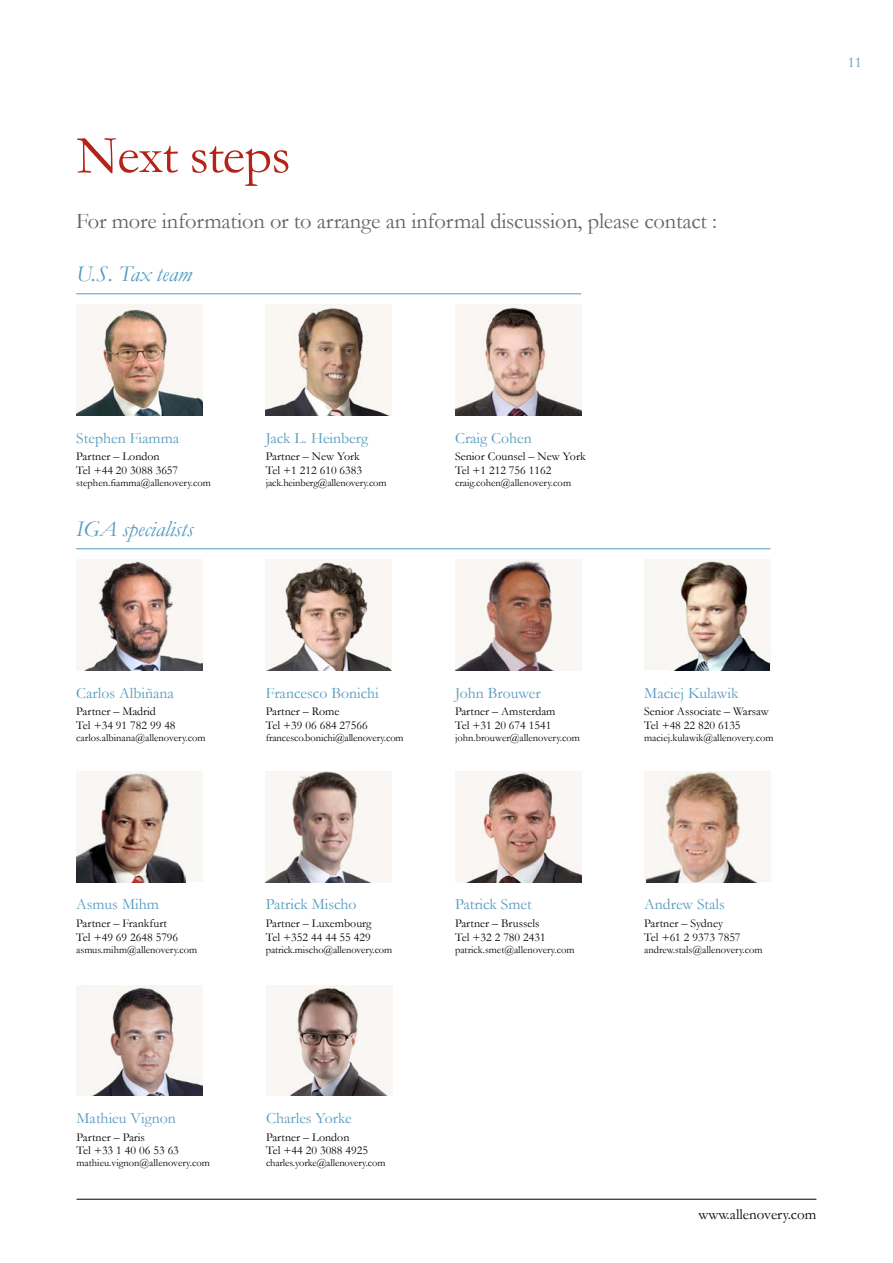
<style>
.page{position:relative;width:893px;height:1263px;background:#fff}
.page>*{position:absolute;margin:0;border:0;box-sizing:border-box;transform-origin:0 0}
.t1{font:54px "Garamond AO";letter-spacing:-.02em;color:#b32317}
.t2{font:22.5px "Garamond AO";letter-spacing:-.01em;color:#636466}
.t3{font:italic 22.5px "Garamond AO";color:#569bbe}
.t4{font:15.75px "Garamond AO";color:#569bbe}
.t5{font:15px "Garamond AO";color:#000}
.t6{font:15px "Garamond AO";color:#569bbe}
.t7{font:12px/13.5px "Garamond AO";color:#000}
.t8{font:10.5px "Garamond AO";color:#000}
</style>
<div class="page">
<img style="left:455px;top:304px;width:126px;height:111px">
<img style="left:76px;top:304px;width:127px;height:111px">
<img style="left:266px;top:304px;width:126px;height:111px">
<hr style="left:76px;top:293px;width:505px;height:1px;background:#569bbe">
<img style="left:455px;top:559px;width:126px;height:111px">
<img style="left:76px;top:559px;width:127px;height:111px">
<img style="left:266px;top:559px;width:126px;height:111px">
<hr style="left:76px;top:548px;width:694px;height:1px;background:#569bbe">
<div style="left:644px;top:559px;width:126px;height:111px;background:#f7f6f2"></div>
<img style="left:675px;top:561px;width:95px;height:109px">
<div style="left:455px;top:771px;width:126px;height:111px;background:#f7f6f2"></div>
<img style="left:468px;top:772px;width:113px;height:110px">
<div style="left:76px;top:771px;width:127px;height:111px;background:#f8f7f3"></div>
<img style="left:76px;top:773px;width:110px;height:109px">
<img style="left:266px;top:771px;width:126px;height:111px">
<div style="left:644px;top:771px;width:126px;height:111px;background:#f7f6f2"></div>
<img style="left:646px;top:771px;width:110px;height:111px">
<div style="left:77px;top:985px;width:126px;height:111px;background:#f7f6f3"></div>
<img style="left:92px;top:988px;width:111px;height:108px">
<div style="left:266px;top:985px;width:126px;height:111px;background:#f8f7f3"></div>
<img style="left:290px;top:988px;width:98px;height:108px">
<hr style="left:77px;top:1199px;width:739px;height:1px;background:#000">
<h1 class="t1" style="left:77px;top:119px;width:216px">Next steps</h1>
<h2 class="t2" style="left:76px;top:206px;width:642px">For more information or to arrange an informal discussion, please contact :</h2>
<h2 class="t3" style="left:76px;top:258px;width:117px">U.S. Tax team</h2>
<h3 class="t4" style="left:76px;top:427px;width:105px">Stephen Fiamma</h3>
<p class="t7" style="left:76px;top:450px;width:103px">Partner – London<br>Tel +44 20 3088 3657</p>
<p class="t8" style="left:76px;top:475px;width:136px">stephen.fiamma@allenovery.com</p>
<h2 class="t3" style="left:76px;top:513px;width:119px">IGA specialists</h2>
<h3 class="t4" style="left:266px;top:427px;width:104px">Jack L. Heinberg</h3>
<p class="t7" style="left:266px;top:450px;width:98px">Partner – New York<br>Tel +1 212 610 6383</p>
<p class="t8" style="left:266px;top:475px;width:122px">jack.heinberg@allenovery.com</p>
<h3 class="t4" style="left:455px;top:427px;width:78px">Craig Cohen</h3>
<p class="t7" style="left:455px;top:450px;width:132px">Senior Counsel – New York<br>Tel +1 212 756 1162</p>
<p class="t8" style="left:455px;top:475px;width:118px">craig.cohen@allenovery.com</p>
<h3 class="t4" style="left:76px;top:682px;width:99px">Carlos Albiñana</h3>
<p class="t7" style="left:76px;top:704px;width:101px">Partner – Madrid<br>Tel +34 91 782 99 48</p>
<p class="t8" style="left:76px;top:730px;width:131px">carlos.albinana@allenovery.com</p>
<h3 class="t4" style="left:266px;top:682px;width:115px">Francesco Bonichi</h3>
<p class="t7" style="left:266px;top:704px;width:103px">Partner – Rome<br>Tel +39 06 684 27566</p>
<p class="t8" style="left:266px;top:730px;width:139px">francesco.bonichi@allenovery.com</p>
<h3 class="t4" style="left:455px;top:682px;width:87px">John Brouwer</h3>
<p class="t7" style="left:455px;top:704px;width:102px">Partner – Amsterdam<br>Tel +31 20 674 1541</p>
<p class="t8" style="left:455px;top:730px;width:127px">john.brouwer@allenovery.com</p>
<h3 class="t4" style="left:644px;top:682px;width:96px">Maciej Kulawik</h3>
<p class="t7" style="left:644px;top:704px;width:126px">Senior Associate – Warsaw<br>Tel +48 22 820 6135</p>
<p class="t8" style="left:644px;top:730px;width:131px">maciej.kulawik@allenovery.com</p>
<h3 class="t4" style="left:76px;top:894px;width:84px">Asmus Mihm</h3>
<p class="t7" style="left:76px;top:916px;width:103px">Partner – Frankfurt<br>Tel +49 69 2648 5796</p>
<p class="t8" style="left:76px;top:942px;width:123px">asmus.mihm@allenovery.com</p>
<h3 class="t4" style="left:266px;top:894px;width:92px">Patrick Mischo</h3>
<p class="t7" style="left:266px;top:916px;width:107px">Partner – Luxembourg<br>Tel +352 44 44 55 429</p>
<p class="t8" style="left:266px;top:942px;width:128px">patrick.mischo@allenovery.com</p>
<h3 class="t4" style="left:455px;top:894px;width:78px">Patrick Smet</h3>
<p class="t7" style="left:455px;top:916px;width:92px">Partner – Brussels<br>Tel +32 2 780 2431</p>
<p class="t8" style="left:455px;top:942px;width:121px">patrick.smet@allenovery.com</p>
<h3 class="t4" style="left:644px;top:894px;width:82px">Andrew Stals</h3>
<p class="t7" style="left:644px;top:916px;width:98px">Partner – Sydney<br>Tel +61 2 9373 7857</p>
<p class="t8" style="left:644px;top:942px;width:120px">andrew.stals@allenovery.com</p>
<p class="t6" style="left:848px;top:52px;width:16px">11</p>
<h3 class="t4" style="left:77px;top:1108px;width:101px">Mathieu Vignon</h3>
<p class="t7" style="left:77px;top:1130px;width:104px">Partner – Paris<br>Tel +33 1 40 06 53 63</p>
<p class="t8" style="left:77px;top:1156px;width:135px">mathieu.vignon@allenovery.com</p>
<h3 class="t4" style="left:266px;top:1108px;width:87px">Charles Yorke</h3>
<p class="t7" style="left:266px;top:1130px;width:103px">Partner – London<br>Tel +44 20 3088 4925</p>
<p class="t8" style="left:266px;top:1156px;width:121px">charles.yorke@allenovery.com</p>
<p class="t5" style="left:698px;top:1204px;width:120px">www.allenovery.com</p>
</div>
